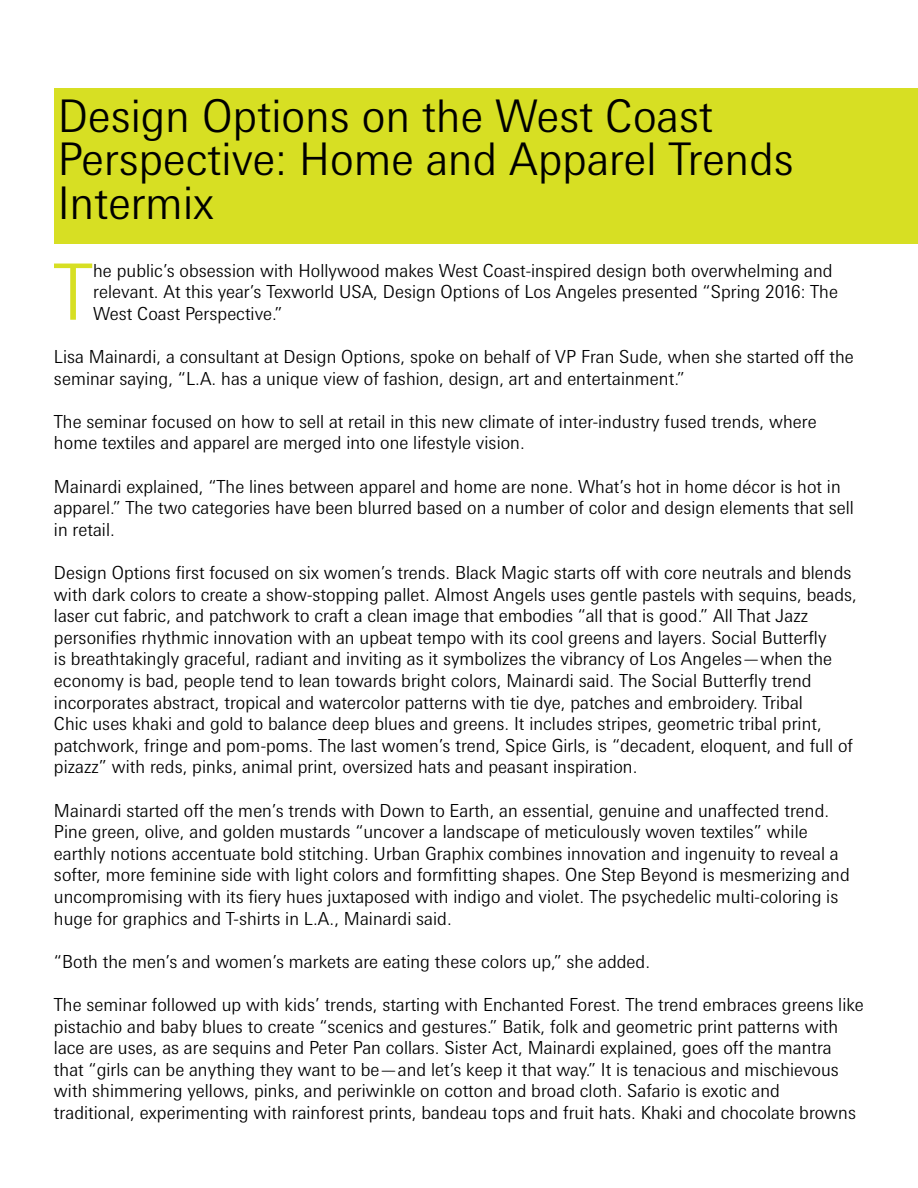
<style>
.page{position:relative;width:918px;height:1188px;background:#fff}
.page>*{position:absolute;margin:0;border:0;box-sizing:border-box;transform-origin:0 0}
.t1{font:300 77.7px "Messe Univers";color:#d7df23}
.t2{font:300 45px/43.5px "Messe Univers";color:#000}
.t3{font:300 18px/21.6px "Messe Univers";color:#000}
</style>
<div class="page">
<div style="left:54px;top:89px;width:864px;height:155px;background:#d7df23"></div>
<h2 class="t2" style="left:58px;top:93px;width:738px">Design Options on the West Coast<br>Perspective: Home and Apparel Trends<br>Intermix</h2>
<h1 class="t1" style="left:53px;top:244px;width:41px">T</h1>
<p class="t3" style="left:93px;top:259px;width:746px">he public’s obsession with Hollywood makes West Coast-inspired design both overwhelming and relevant. At this year’s Texworld USA, Design Options of Los Angeles presented “Spring 2016: The<br>West Coast Perspective.”</p>
<p class="t3" style="left:54px;top:345px;width:801px">Lisa Mainardi, a consultant at Design Options, spoke on behalf of VP Fran Sude, when she started off the seminar saying, “L.A. has a unique view of fashion, design, art and entertainment.”</p>
<p class="t3" style="left:54px;top:410px;width:764px">The seminar focused on how to sell at retail in this new climate of inter-industry fused trends, where home textiles and apparel are merged into one lifestyle vision.</p>
<p class="t3" style="left:54px;top:475px;width:802px">Mainardi explained, “The lines between apparel and home are none. What’s hot in home décor is hot in apparel.” The two categories have been blurred based on a number of color and design elements that sell in retail.</p>
<p class="t3" style="left:54px;top:561px;width:805px">Design Options first focused on six women’s trends. Black Magic starts off with core neutrals and blends with dark colors to create a show-stopping pallet. Almost Angels uses gentle pastels with sequins, beads, laser cut fabric, and patchwork to craft a clean image that embodies “all that is good.” All That Jazz personifies rhythmic innovation with an upbeat tempo with its cool greens and layers. Social Butterfly<br>is breathtakingly graceful, radiant and inviting as it symbolizes the vibrancy of Los Angeles—when the economy is bad, people tend to lean towards bright colors, Mainardi said. The Social Butterfly trend incorporates abstract, tropical and watercolor patterns with tie dye, patches and embroidery. Tribal<br>Chic uses khaki and gold to balance deep blues and greens. It includes stripes, geometric tribal print, patchwork, fringe and pom-poms. The last women’s trend, Spice Girls, is “decadent, eloquent, and full of pizazz” with reds, pinks, animal print, oversized hats and peasant inspiration.</p>
<p class="t3" style="left:54px;top:799px;width:797px">Mainardi started off the men’s trends with Down to Earth, an essential, genuine and unaffected trend.<br>Pine green, olive, and golden mustards “uncover a landscape of meticulously woven textiles” while earthly notions accentuate bold stitching. Urban Graphix combines innovation and ingenuity to reveal a softer, more feminine side with light colors and formfitting shapes. One Step Beyond is mesmerizing and uncompromising with its fiery hues juxtaposed with indigo and violet. The psychedelic multi-coloring is huge for graphics and T-shirts in L.A., Mainardi said.</p>
<p class="t3" style="left:54px;top:950px;width:598px">“Both the men’s and women’s markets are eating these colors up,” she added.</p>
<p class="t3" style="left:54px;top:993px;width:811px">The seminar followed up with kids’ trends, starting with Enchanted Forest. The trend embraces greens like pistachio and baby blues to create “scenics and gestures.” Batik, folk and geometric print patterns with lace are uses, as are sequins and Peter Pan collars. Sister Act, Mainardi explained, goes off the mantra that “girls can be anything they want to be—and let’s keep it that way.” It is tenacious and mischievous with shimmering yellows, pinks, and periwinkle on cotton and broad cloth. Safario is exotic and traditional, experimenting with rainforest prints, bandeau tops and fruit hats. Khaki and chocolate browns</p>
</div>
